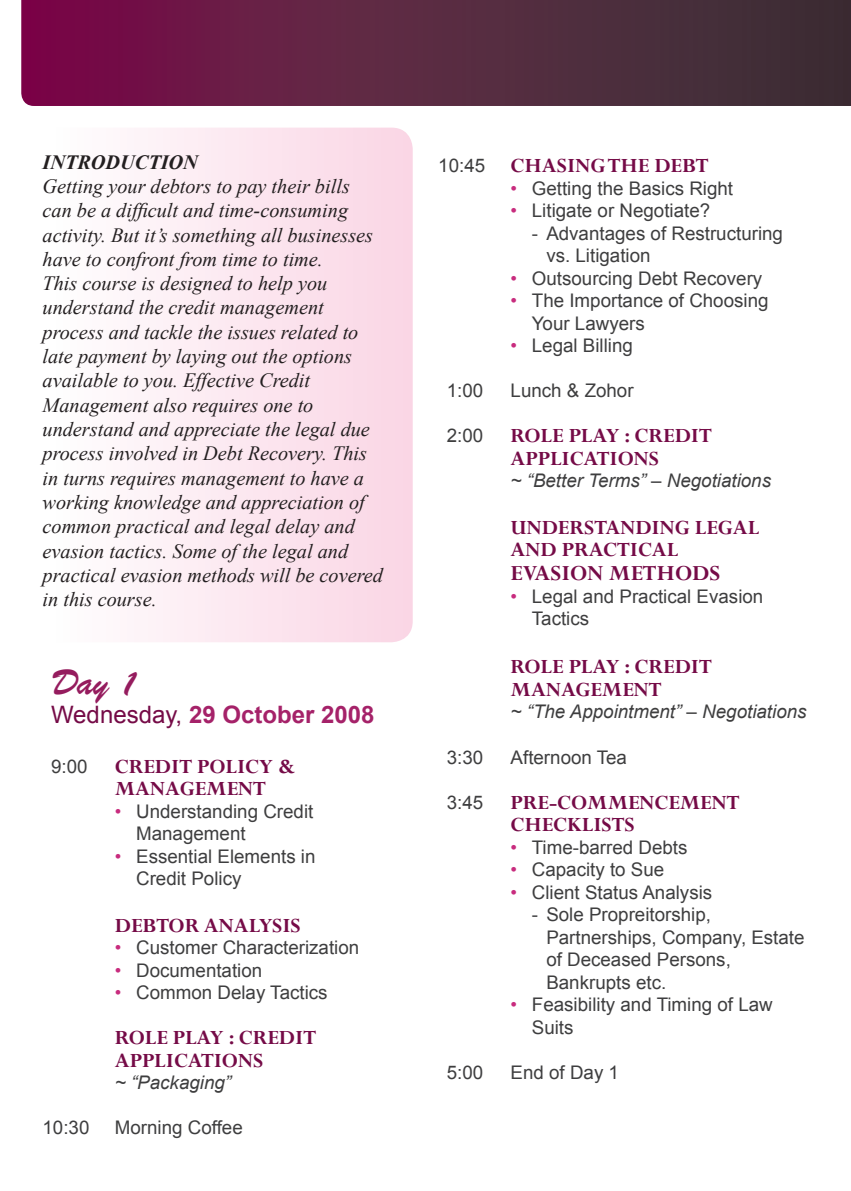
<style>
.page{position:relative;width:851px;height:1191px;background:#fff}
.page>*{position:absolute;margin:0;border:0;box-sizing:border-box;transform-origin:0 0}
.t1{font:36px "Brush Script BT";color:#951c5e}
.t2{font:700 24px "Arial";color:#a52269}
.t3{font:700 24px "Perpetua";color:#750b47}
.t4{font:700 22.5px/22.5px "Perpetua";color:#750b47}
.t5{font:italic 20.25px/24.3px "Times New Roman";color:#231f20}
.t6{font:italic 700 20.25px "Times New Roman";color:#231f20}
.t7{font:18.75px/22.5px "Arial";color:#3e3e3f}
.t8{font:italic 18.75px "Arial";color:#3e3e3f}
.s1{font-weight:400;color:#750b47}
.s2{font-family:"Arial";font-weight:400;font-size:18.75px;color:#3e3e3f}
.s3{color:#c82c7e}
</style>
<div class="page">
<svg style="left:134px;top:128px;width:278px;height:514px"></svg>
<svg style="left:21px;top:0;width:829px;height:106px;background:#5a2340"></svg>
<p class="t6" style="left:43px;top:148px;width:157px">INTRODUCTION</p>
<p class="t5" style="left:43px;top:173px;width:332px">Getting your debtors to pay their bills can be a difficult and time-consuming activity. But it’s something all businesses have to confront from time to time.</p>
<p class="t5" style="left:43px;top:271px;width:342px">This course is designed to help you understand the credit management process and tackle the issues related to late payment by laying out the options available to you. Effective Credit Management also requires one to understand and appreciate the legal due process involved in Debt Recovery. This in turns requires management to have a working knowledge and appreciation of common practical and legal delay and evasion tactics. Some of the legal and practical evasion methods will be covered in this course.</p>
<p class="t1" style="left:51px;top:661px;width:90px">Day 1</p>
<p class="t2" style="left:51px;top:699px;width:325px"><span class="s1">Wednesday,</span> 29 October 2008</p>
<p class="t4" style="left:115px;top:754px;width:182px;text-indent:-64px"><span class="s2">9:00</span> CREDIT POLICY &amp;<br>MANAGEMENT</p>
<p class="t7" style="left:136px;top:800px;width:179px;text-indent:-21px"><span class="s3">•</span> Understanding Credit<br>Management</p>
<p class="t7" style="left:136px;top:845px;width:181px;text-indent:-21px"><span class="s3">•</span> Essential Elements in<br>Credit Policy</p>
<p class="t4" style="left:115px;top:913px;width:187px">DEBTOR ANALYSIS</p>
<p class="t7" style="left:115px;top:936px;width:246px"><span class="s3">•</span> Customer Characterization</p>
<p class="t7" style="left:115px;top:959px;width:149px"><span class="s3">•</span> Documentation</p>
<p class="t7" style="left:115px;top:981px;width:214px"><span class="s3">•</span> Common Delay Tactics</p>
<p class="t4" style="left:115px;top:1026px;width:203px">ROLE PLAY : CREDIT<br>APPLICATIONS</p>
<p class="t8" style="left:115px;top:1070px;width:118px">~ “Packaging”</p>
<p class="t7" style="left:43px;top:1116px;width:48px">10:30</p>
<p class="t7" style="left:115px;top:1116px;width:129px">Morning Coffee</p>
<p class="t4" style="left:438px;top:154px;width:272px"><span class="s2">10:45</span> CHASING THE DEBT</p>
<p class="t7" style="left:510px;top:177px;width:224px"><span class="s3">•</span> Getting the Basics Right</p>
<p class="t7" style="left:510px;top:200px;width:201px"><span class="s3">•</span> Litigate or Negotiate?</p>
<p class="t7" style="left:546px;top:222px;width:238px;text-indent:-14px">- Advantages of Restructuring vs. Litigation</p>
<p class="t7" style="left:510px;top:267px;width:253px"><span class="s3">•</span> Outsourcing Debt Recovery</p>
<p class="t7" style="left:532px;top:290px;width:238px;text-indent:-21px"><span class="s3">•</span> The Importance of Choosing<br>Your Lawyers</p>
<p class="t7" style="left:510px;top:335px;width:124px"><span class="s3">•</span> Legal Billing</p>
<p class="t7" style="left:446px;top:380px;width:38px">1:00</p>
<p class="t7" style="left:510px;top:380px;width:124px">Lunch &amp; Zohor</p>
<p class="t4" style="left:446px;top:424px;width:266px;text-align:center"><span class="s2">2:00</span> ROLE PLAY : CREDIT<br>APPLICATIONS</p>
<p class="t8" style="left:510px;top:469px;width:262px">~ “Better Terms” – Negotiations</p>
<p class="t4" style="left:510px;top:516px;width:250px">UNDERSTANDING LEGAL<br>AND PRACTICAL</p>
<p class="t3" style="left:510px;top:558px;width:211px">EVASION METHODS</p>
<p class="t7" style="left:532px;top:585px;width:233px;text-indent:-21px"><span class="s3">•</span> Legal and Practical Evasion<br>Tactics</p>
<p class="t4" style="left:510px;top:655px;width:203px">ROLE PLAY : CREDIT<br>MANAGEMENT</p>
<p class="t8" style="left:510px;top:700px;width:297px">~ “The Appointment” – Negotiations</p>
<p class="t7" style="left:446px;top:746px;width:38px">3:30</p>
<p class="t7" style="left:510px;top:746px;width:118px">Afternoon Tea</p>
<p class="t4" style="left:446px;top:790px;width:294px"><span class="s2">3:45</span> PRE-COMMENCEMENT</p>
<p class="t4" style="left:510px;top:813px;width:126px">CHECKLISTS</p>
<p class="t7" style="left:510px;top:836px;width:178px"><span class="s3">•</span> Time-barred Debts</p>
<p class="t7" style="left:510px;top:858px;width:155px"><span class="s3">•</span> Capacity to Sue</p>
<p class="t7" style="left:510px;top:881px;width:203px"><span class="s3">•</span> Client Status Analysis</p>
<p class="t7" style="left:546px;top:903px;width:260px;text-indent:-14px">- Sole Propreitorship,<br>Partnerships, Company, Estate of Deceased Persons,<br>Bankrupts etc.</p>
<p class="t7" style="left:532px;top:993px;width:242px;text-indent:-21px"><span class="s3">•</span> Feasibility and Timing of Law<br>Suits</p>
<p class="t7" style="left:446px;top:1061px;width:38px">5:00</p>
<p class="t7" style="left:510px;top:1061px;width:110px">End of Day 1</p>
</div>
